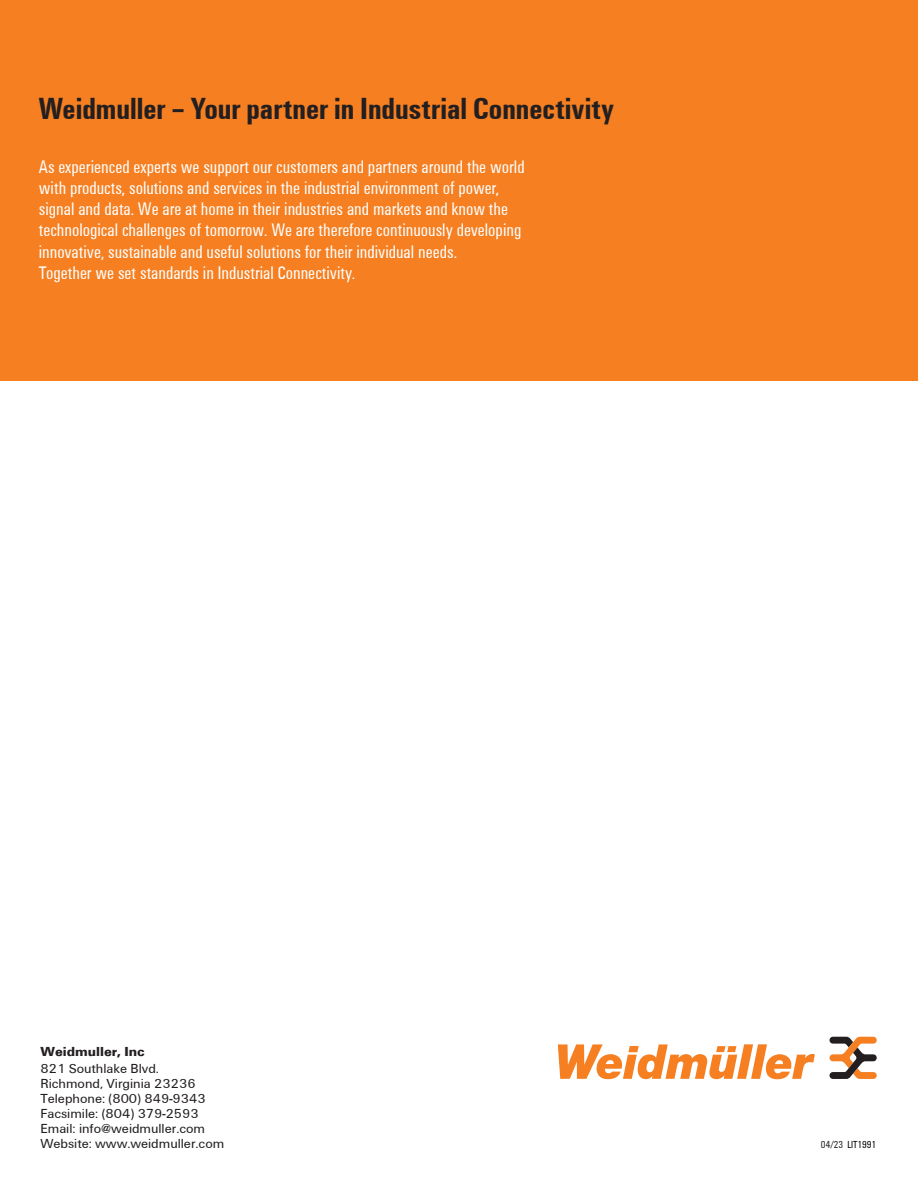
<style>
.page{position:relative;width:918px;height:1188px;background:#fff}
.page>*{position:absolute;margin:0;border:0;box-sizing:border-box;transform-origin:0 0}
.t1{font:700 31.5px "Weidmueller Condensed";color:#231f20}
.t2{font:18.75px/21.3px "Weidmueller Condensed";color:#fff}
.t3{font:13.5px/15px "Weidmueller";color:#231f20}
.t4{font:700 13.5px "Weidmueller";color:#231f20}
.t5{font:10.5px "Weidmueller Condensed";color:#040503}
.s1{color:#231f20}
</style>
<div class="page">
<svg style="left:558px;top:1044px;width:257px;height:35px"></svg>
<svg style="left:830px;top:1037px;width:47px;height:42px"></svg>
<div style="left:0;top:0;width:918px;height:381px;background:#f57f21"></div>
<h1 class="t1" style="left:39px;top:89px;width:576px">Weidmuller – Your partner in Industrial Connectivity</h1>
<p class="t2" style="left:39px;top:156px;width:487px">As experienced experts we support our customers and partners around the world with products, solutions and services in the industrial environment of power, signal and data. We are at home in their industries and markets and know the technological challenges of tomorrow. We are therefore continuously developing innovative, sustainable and useful solutions for their individual needs.<br>Together we set standards in Industrial Connectivity.</p>
<p class="t4" style="left:40px;top:1044px;width:106px">Weidmuller, Inc</p>
<p class="t3" style="left:40px;top:1061px;width:185px">821 Southlake Blvd.<br>Richmond, Virginia 23236<br>Telephone: (800) 849-9343<br>Facsimile: (804) 379-2593<br>Email: info@weidmuller.com<br>Website: www.weidmuller.com</p>
<p class="t5" style="left:821px;top:1138px;width:57px"><span class="s1">04/23</span> LIT1991</p>
</div>
